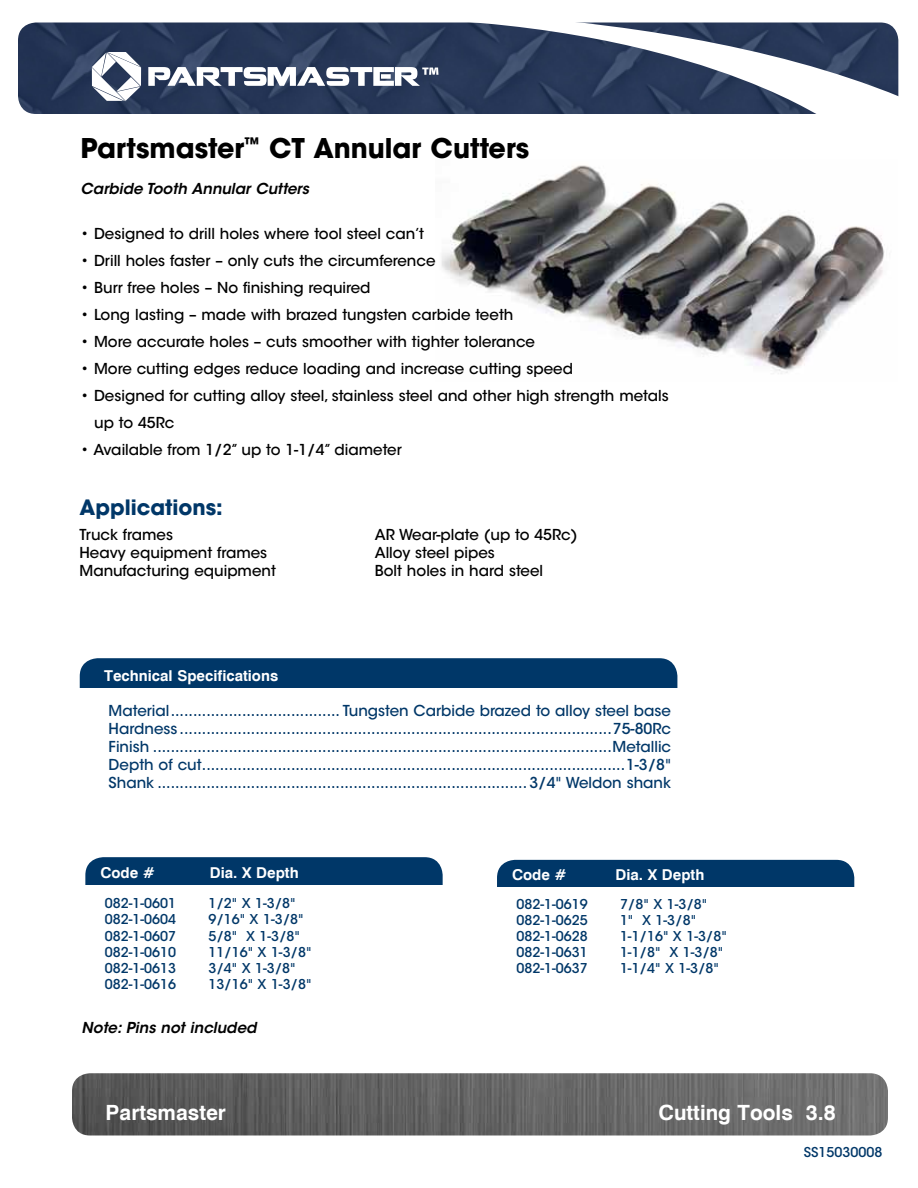
<style>
.page{position:relative;width:918px;height:1188px;background:#fff}
.page>*{position:absolute;margin:0;border:0;box-sizing:border-box;transform-origin:0 0}
.t1{font:700 27px "ITC Avant Garde Std";color:#000}
.t2{font:700 21px "Swiss 721 BT";color:#fff}
.t3{font:700 21px "ITC Avant Garde Std";color:#003768}
.t4{font:500 15px/18px "ITC Avant Garde Std";color:#003768;text-align:justify}
.t5{font:500 15px/18px "ITC Avant Garde Std";color:#000}
.t6{font:700 15px "Swiss 721 BT";color:#fff}
.t7{font:italic 600 15px "ITC Avant Garde Std";color:#000}
.t8{font:500 13.5px "ITC Avant Garde Std";color:#003768}
</style>
<div class="page">
<img style="left:441px;top:165px;width:444px;height:209px">
<img style="left:72px;top:1073px;width:816px;height:63px">
<img style="left:18px;top:22px;width:130px;height:92px">
<svg style="left:458px;top:22px;width:441px;height:92px"></svg>
<svg style="left:148px;top:22px;width:310px;height:92px;background:#42516d"></svg>
<svg style="left:92px;top:52px;width:49px;height:49px"></svg>
<div style="left:80px;top:658px;width:597px;height:65px;background:#003768;border-radius:18px"></div>
<div style="left:73px;top:688px;width:790px;height:40px;background:#fff"></div>
<div style="left:85px;top:857px;width:358px;height:93px;background:#003768;border-radius:18px"></div>
<div style="left:80px;top:885px;width:544px;height:121px;background:#fff"></div>
<div style="left:497px;top:860px;width:357px;height:93px;background:#003768;border-radius:18px"></div>
<div style="left:491px;top:887px;width:391px;height:133px;background:#fff"></div>
<h1 class="t1" style="left:81px;top:131px;width:450px">Partsmaster<sup>™</sup> CT Annular Cutters</h1>
<p class="t7" style="left:81px;top:179px;width:230px">Carbide Tooth Annular Cutters</p>
<p class="t5" style="left:81px;top:225px;width:345px">• Designed to drill holes where tool steel can’t</p>
<p class="t5" style="left:81px;top:252px;width:356px">• Drill holes faster – only cuts the circumference</p>
<p class="t5" style="left:81px;top:279px;width:291px">• Burr free holes – No finishing required</p>
<p class="t5" style="left:81px;top:306px;width:434px">• Long lasting – made with brazed tungsten carbide teeth</p>
<p class="t5" style="left:81px;top:333px;width:456px">• More accurate holes – cuts smoother with tighter tolerance</p>
<p class="t5" style="left:81px;top:360px;width:494px">• More cutting edges reduce loading and increase cutting speed</p>
<p class="t5" style="left:94px;top:382px;width:576px;line-height:27px;text-indent:-14px">• Designed for cutting alloy steel, stainless steel and other high strength metals up to 45Rc</p>
<p class="t5" style="left:81px;top:441px;width:323px">• Available from 1/2” up to 1-1/4” diameter</p>
<h2 class="t3" style="left:80px;top:494px;width:145px">Applications:</h2>
<p class="t5" style="left:80px;top:526px;width:198px">Truck frames<br>Heavy equipment frames<br>Manufacturing equipment</p>
<p class="t5" style="left:375px;top:526px;width:204px">AR Wear-plate (up to 45Rc)<br>Alloy steel pipes<br>Bolt holes in hard steel</p>
<p class="t6" style="left:104px;top:666px;width:176px">Technical Specifications</p>
<p class="t4" style="left:109px;top:702px;width:564px">Material...................................... Tungsten Carbide brazed to alloy steel base Hardness .................................................................................................75-80Rc Finish .......................................................................................................Metallic Depth of cut...............................................................................................1-3/8" Shank ................................................................................... 3/4" Weldon shank</p>
<p class="t6" style="left:100px;top:863px;width:56px">Code #</p>
<p class="t6" style="left:210px;top:863px;width:90px">Dia. X Depth</p>
<p class="t8" style="left:105px;top:895px;width:73px">082-1-0601</p>
<p class="t8" style="left:208px;top:895px;width:89px">1/2" X 1-3/8"</p>
<p class="t8" style="left:105px;top:911px;width:73px">082-1-0604</p>
<p class="t8" style="left:208px;top:911px;width:97px">9/16" X 1-3/8"</p>
<p class="t8" style="left:105px;top:927px;width:73px">082-1-0607</p>
<p class="t8" style="left:208px;top:927px;width:93px">5/8" X 1-3/8"</p>
<p class="t8" style="left:105px;top:944px;width:73px">082-1-0610</p>
<p class="t8" style="left:208px;top:944px;width:105px">11/16" X 1-3/8"</p>
<p class="t8" style="left:105px;top:960px;width:73px">082-1-0613</p>
<p class="t8" style="left:208px;top:960px;width:89px">3/4" X 1-3/8"</p>
<p class="t8" style="left:105px;top:976px;width:73px">082-1-0616</p>
<p class="t8" style="left:208px;top:976px;width:105px">13/16" X 1-3/8"</p>
<p class="t7" style="left:82px;top:1018px;width:177px">Note: Pins not included</p>
<p class="t6" style="left:512px;top:866px;width:56px">Code #</p>
<p class="t6" style="left:616px;top:866px;width:90px">Dia. X Depth</p>
<p class="t8" style="left:517px;top:895px;width:73px">082-1-0619</p>
<p class="t8" style="left:620px;top:895px;width:89px">7/8" X 1-3/8"</p>
<p class="t8" style="left:517px;top:911px;width:73px">082-1-0625</p>
<p class="t8" style="left:620px;top:911px;width:78px">1" X 1-3/8"</p>
<p class="t8" style="left:517px;top:928px;width:73px">082-1-0628</p>
<p class="t8" style="left:620px;top:928px;width:108px">1-1/16" X 1-3/8"</p>
<p class="t8" style="left:517px;top:944px;width:73px">082-1-0631</p>
<p class="t8" style="left:620px;top:944px;width:105px">1-1/8" X 1-3/8"</p>
<p class="t8" style="left:517px;top:960px;width:73px">082-1-0637</p>
<p class="t8" style="left:620px;top:960px;width:100px">1-1/4" X 1-3/8"</p>
<h2 class="t2" style="left:106px;top:1099px;width:122px">Partsmaster</h2>
<h2 class="t2" style="left:658px;top:1099px;width:179px">Cutting Tools 3.8</h2>
<p class="t8" style="left:804px;top:1144px;width:80px">SS15030008</p>
</div>
